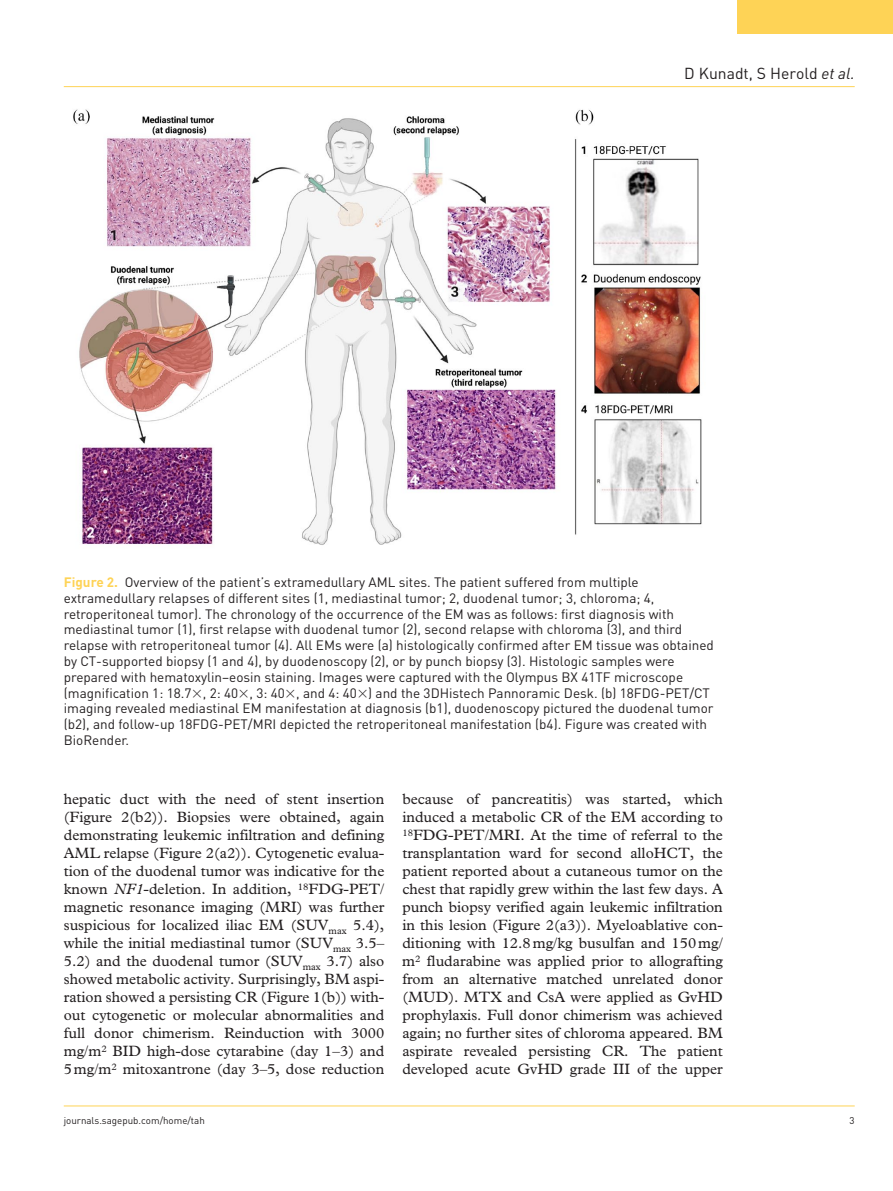
<style>
.page{position:relative;width:893px;height:1191px;background:#fff}
.page>*{position:absolute;margin:0;border:0;box-sizing:border-box;transform-origin:0 0}
.t1{font:15.75px "DIN";color:#231f20}
.t2{font:15px/18px "Plantin Std";color:#231f20;text-align:justify}
.t3{font:13.5px/15.8px "DIN";color:#231f20}
.t4{font:9.75px "DIN";color:#231f20}
.s1{font-style:italic}
.s2{font-weight:700;color:#fed356}
</style>
<div class="page">
<hr style="left:64px;top:86px;width:791px;height:1px;background:#fed356">
<hr style="left:64px;top:1105px;width:791px;height:1px;background:#fed356">
<div style="left:738px;top:0;width:155px;height:34px;background:#fed356"></div>
<img style="left:73px;top:109px;width:629px;height:436px">
<p class="t1" style="left:684px;top:63px;width:172px">D Kunadt, S Herold <span class="s1">et al.</span></p>
<p class="t3" style="left:64px;top:574px;width:652px"><span class="s2">Figure 2.</span> Overview of the patient’s extramedullary AML sites. The patient suffered from multiple extramedullary relapses of different sites (1, mediastinal tumor; 2, duodenal tumor; 3, chloroma; 4, retroperitoneal tumor). The chronology of the occurrence of the EM was as follows: first diagnosis with mediastinal tumor (1), first relapse with duodenal tumor (2), second relapse with chloroma (3), and third relapse with retroperitoneal tumor (4). All EMs were (a) histologically confirmed after EM tissue was obtained by CT-supported biopsy (1 and 4), by duodenoscopy (2), or by punch biopsy (3). Histologic samples were prepared with hematoxylin–eosin staining. Images were captured with the Olympus BX 41TF microscope (magnification 1: 18.7 , 2: 40 , 3: 40 , and 4: 40 ) and the 3DHistech Pannoramic Desk. (b) 18FDG-PET/CT imaging revealed mediastinal EM manifestation at diagnosis (b1), duodenoscopy pictured the duodenal tumor (b2), and follow-up 18FDG-PET/MRI depicted the retroperitoneal manifestation (b4). Figure was created with BioRender.</p>
<p class="t2" style="left:64px;top:790px;width:322px">hepatic duct with the need of stent insertion (Figure 2(b2)). Biopsies were obtained, again demonstrating leukemic infiltration and defining AML relapse (Figure 2(a2)). Cytogenetic evalua&shy;tion of the duodenal tumor was indicative for the known <span class="s1">NF1</span>-deletion. In addition, <sup>18</sup>FDG-PET/ magnetic resonance imaging (MRI) was further suspicious for localized iliac EM (SUV<sub>max</sub> 5.4), while the initial mediastinal tumor (SUV<sub>max</sub> 3.5– 5.2) and the duodenal tumor (SUV<sub>max</sub> 3.7) also showed metabolic activity. Surprisingly, BM aspi&shy;ration showed a persisting CR (Figure 1(b)) with&shy;out cytogenetic or molecular abnormalities and full donor chimerism. Reinduction with 3000 mg/m<sup>2</sup> BID high-dose cytarabine (day 1–3) and 5mg/m<sup>2</sup> mitoxantrone (day 3–5, dose reduction</p>
<p class="t2" style="left:402px;top:790px;width:322px">because of pancreatitis) was started, which induced a metabolic CR of the EM according to <sup>18</sup>FDG-PET/MRI. At the time of referral to the transplantation ward for second alloHCT, the patient reported about a cutaneous tumor on the chest that rapidly grew within the last few days. A punch biopsy verified again leukemic infiltration in this lesion (Figure 2(a3)). Myeloablative con&shy;ditioning with 12.8mg/kg busulfan and 150mg/ m<sup>2</sup> fludarabine was applied prior to allografting from an alternative matched unrelated donor (MUD). MTX and CsA were applied as GvHD prophylaxis. Full donor chimerism was achieved again; no further sites of chloroma appeared. BM aspirate revealed persisting CR. The patient developed acute GvHD grade III of the upper</p>
<p class="t4" style="left:64px;top:1114px;width:143px">journals.sagepub.com/home/tah</p>
<p class="t4" style="left:850px;top:1114px;width:7px">3</p>
</div>
